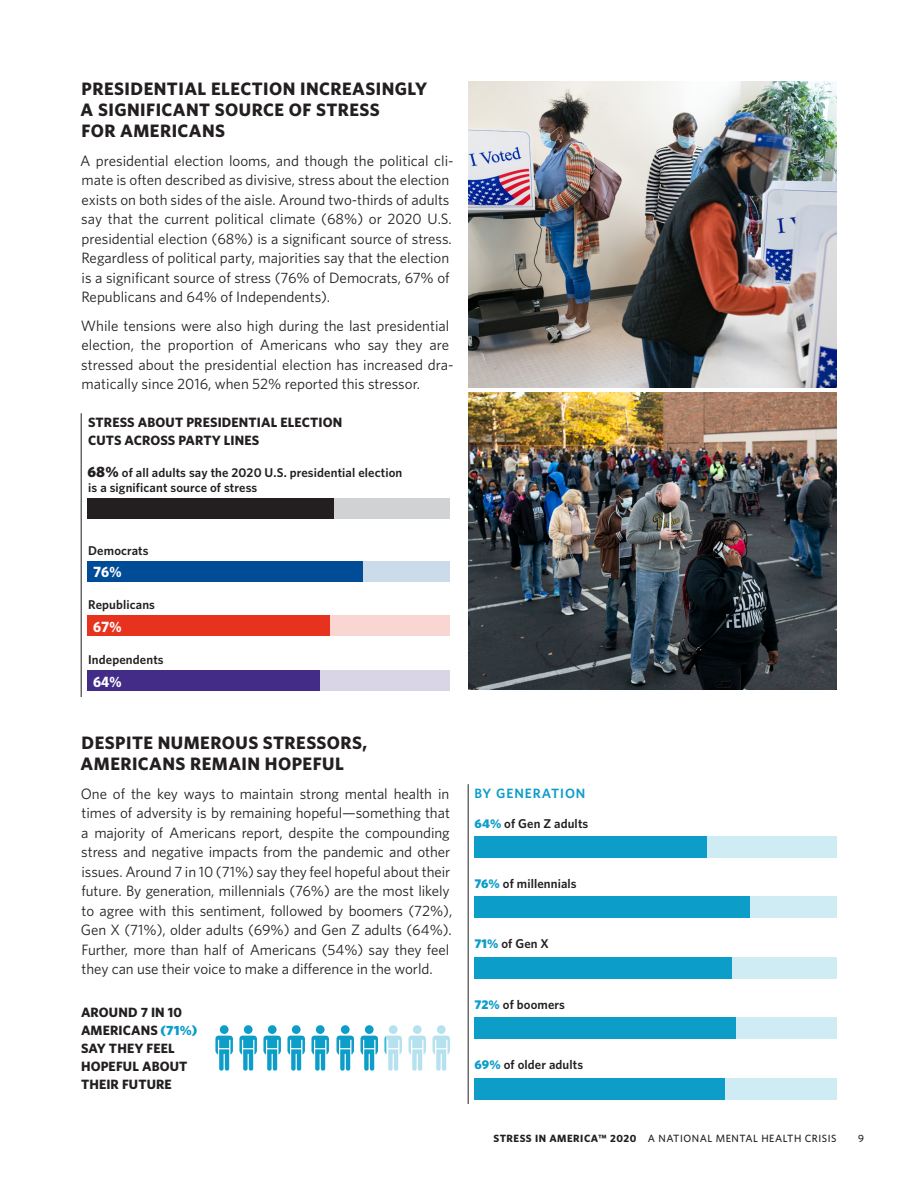
<style>
.page{position:relative;width:918px;height:1188px;background:#fff}
.page>*{position:absolute;margin:0;border:0;box-sizing:border-box;transform-origin:0 0}
.t1{font:700 18px/21px "Whitney";letter-spacing:.025em;color:#231f20}
.TX{font:15px/19.5px "Whitney";color:#231f20}
.bar_chart{font:700 15px "Whitney";color:#fff}
.INFOGRAPHIC_H1{font:700 13.5px/18px "Whitney";letter-spacing:.01em;color:#231f20}
.Infographic_Header{font:700 13.5px/18px "Whitney";letter-spacing:.01em;color:#231f20}
.t2{font:600 13.5px "Whitney";letter-spacing:.07em;color:#0d9dc9}
.Infographic_text{font:600 12.75px/15px "Whitney";letter-spacing:.01em;color:#231f20}
.t3{font:500 10.5px "Whitney";letter-spacing:.05em;color:#231f20}
.s1{font-weight:900;font-size:15px}
.s2{font-weight:900;color:#0d9dc9}
.s3{font-weight:700}
</style>
<div class="page">
<div style="left:87px;top:498px;width:363px;height:21px;background:#d1d2d4"></div>
<div style="left:87px;top:498px;width:247px;height:21px;background:#231f20"></div>
<div style="left:87px;top:561px;width:363px;height:21px;background:#ccdbea"></div>
<div style="left:87px;top:561px;width:276px;height:21px;background:#004c97"></div>
<div style="left:87px;top:615px;width:363px;height:21px;background:#fad6d2"></div>
<div style="left:87px;top:615px;width:243px;height:21px;background:#e7321e"></div>
<div style="left:87px;top:670px;width:363px;height:21px;background:#d9d5e7"></div>
<div style="left:87px;top:670px;width:232px;height:21px;background:#422c88"></div>
<hr style="left:81px;top:413px;width:1px;height:284px;background:#231f20">
<div style="left:474px;top:836px;width:363px;height:22px;background:#cfebf4"></div>
<div style="left:474px;top:836px;width:232px;height:22px;background:#0d9dc9"></div>
<div style="left:474px;top:1018px;width:363px;height:21px;background:#cfebf4"></div>
<div style="left:474px;top:1018px;width:261px;height:21px;background:#0d9dc9"></div>
<div style="left:474px;top:1078px;width:363px;height:22px;background:#cfebf4"></div>
<div style="left:474px;top:1078px;width:251px;height:22px;background:#0d9dc9"></div>
<hr style="left:468px;top:784px;width:1px;height:320px;background:#231f20">
<div style="left:474px;top:897px;width:363px;height:21px;background:#cfebf4"></div>
<div style="left:474px;top:897px;width:276px;height:21px;background:#0d9dc9"></div>
<div style="left:474px;top:957px;width:363px;height:21px;background:#cfebf4"></div>
<div style="left:474px;top:957px;width:258px;height:21px;background:#0d9dc9"></div>
<img style="left:468px;top:81px;width:369px;height:307px">
<img style="left:468px;top:392px;width:369px;height:297px">
<svg style="left:311px;top:1036px;width:18px;height:35px"></svg>
<div style="left:316px;top:1025px;width:9px;height:9px;background:#0d9dc9;border-radius:50%"></div>
<svg style="left:215px;top:1036px;width:18px;height:35px"></svg>
<div style="left:220px;top:1025px;width:9px;height:9px;background:#0d9dc9;border-radius:50%"></div>
<svg style="left:239px;top:1036px;width:18px;height:35px"></svg>
<div style="left:244px;top:1025px;width:9px;height:9px;background:#0d9dc9;border-radius:50%"></div>
<svg style="left:263px;top:1036px;width:18px;height:35px"></svg>
<div style="left:268px;top:1025px;width:9px;height:9px;background:#0d9dc9;border-radius:50%"></div>
<svg style="left:287px;top:1036px;width:18px;height:35px"></svg>
<div style="left:292px;top:1025px;width:9px;height:9px;background:#0d9dc9;border-radius:50%"></div>
<svg style="left:433px;top:1036px;width:17px;height:35px"></svg>
<div style="left:437px;top:1025px;width:9px;height:9px;background:#b6e2ef;border-radius:50%"></div>
<svg style="left:336px;top:1036px;width:18px;height:35px"></svg>
<div style="left:341px;top:1025px;width:9px;height:9px;background:#0d9dc9;border-radius:50%"></div>
<svg style="left:361px;top:1036px;width:17px;height:35px"></svg>
<div style="left:365px;top:1025px;width:9px;height:9px;background:#0d9dc9;border-radius:50%"></div>
<svg style="left:385px;top:1036px;width:17px;height:35px"></svg>
<div style="left:389px;top:1025px;width:9px;height:9px;background:#b6e2ef;border-radius:50%"></div>
<svg style="left:409px;top:1036px;width:17px;height:35px"></svg>
<div style="left:413px;top:1025px;width:9px;height:9px;background:#b6e2ef;border-radius:50%"></div>
<h2 class="t1" style="left:81px;top:78px;width:348px">PRESIDENTIAL ELECTION INCREASINGLY<br>A SIGNIFICANT SOURCE OF STRESS<br>FOR AMERICANS</h2>
<p class="TX" style="left:80px;top:151px;width:375px">A presidential election looms, and though the political cli&shy;mate is often described as divisive, stress about the election exists on both sides of the aisle. Around two-thirds of adults say that the current political climate (68%) or 2020 U.S. presidential election (68%) is a significant source of stress.<br>Regardless of political party, majorities say that the election is a significant source of stress (76% of Democrats, 67% of Republicans and 64% of Independents).</p>
<p class="TX" style="left:81px;top:316px;width:374px">While tensions were also high during the last presidential election, the proportion of Americans who say they are stressed about the presidential election has increased dra&shy;matically since 2016, when 52% reported this stressor.</p>
<p class="Infographic_Header" style="left:88px;top:413px;width:256px">STRESS ABOUT PRESIDENTIAL ELECTION<br>CUTS ACROSS PARTY LINES</p>
<p class="Infographic_text" style="left:87px;top:465px;width:316px"><span class="s1">68%</span> of all adults say the 2020 U.S. presidential election is a significant source of stress</p>
<p class="Infographic_text" style="left:88px;top:543px;width:62px">Democrats</p>
<p class="bar_chart" style="left:93px;top:562px;width:30px">76%</p>
<p class="Infographic_text" style="left:88px;top:597px;width:68px">Republicans</p>
<p class="bar_chart" style="left:93px;top:617px;width:30px">67%</p>
<p class="Infographic_text" style="left:88px;top:652px;width:77px">Independents</p>
<p class="bar_chart" style="left:93px;top:671px;width:30px">64%</p>
<h2 class="t1" style="left:81px;top:732px;width:288px">DESPITE NUMEROUS STRESSORS,<br>AMERICANS REMAIN HOPEFUL</h2>
<p class="TX" style="left:81px;top:784px;width:373px">One of the key ways to maintain strong mental health in times of adversity is by remaining hopeful—something that a majority of Americans report, despite the compounding stress and negative impacts from the pandemic and other issues. Around 7 in 10 (71%) say they feel hopeful about their future. By generation, millennials (76%) are the most likely to agree with this sentiment, followed by boomers (72%), Gen X (71%), older adults (69%) and Gen Z adults (64%).<br>Further, more than half of Americans (54%) say they feel they can use their voice to make a difference in the world.</p>
<p class="INFOGRAPHIC_H1" style="left:81px;top:1003px;width:118px">AROUND 7 IN 10<br>AMERICANS <span class="s2">(71%)<br></span>SAY THEY FEEL<br>HOPEFUL ABOUT<br>THEIR FUTURE</p>
<p class="t2" style="left:474px;top:785px;width:113px">BY GENERATION</p>
<p class="Infographic_text" style="left:474px;top:815px;width:116px"><span class="s2">64%</span> of Gen Z adults</p>
<p class="Infographic_text" style="left:474px;top:876px;width:104px"><span class="s2">76%</span> of millennials</p>
<p class="Infographic_text" style="left:474px;top:936px;width:76px"><span class="s2">71%</span> of Gen X</p>
<p class="Infographic_text" style="left:474px;top:997px;width:92px"><span class="s2">72%</span> of boomers</p>
<p class="Infographic_text" style="left:474px;top:1057px;width:110px"><span class="s2">69%</span> of older adults</p>
<p class="t3" style="left:493px;top:1132px;width:345px"><span class="s3">STRESS IN AMERICA™ 2020</span> A NATIONAL MENTAL HEALTH CRISIS</p>
<p class="t3" style="left:858px;top:1132px;width:7px">9</p>
</div>
